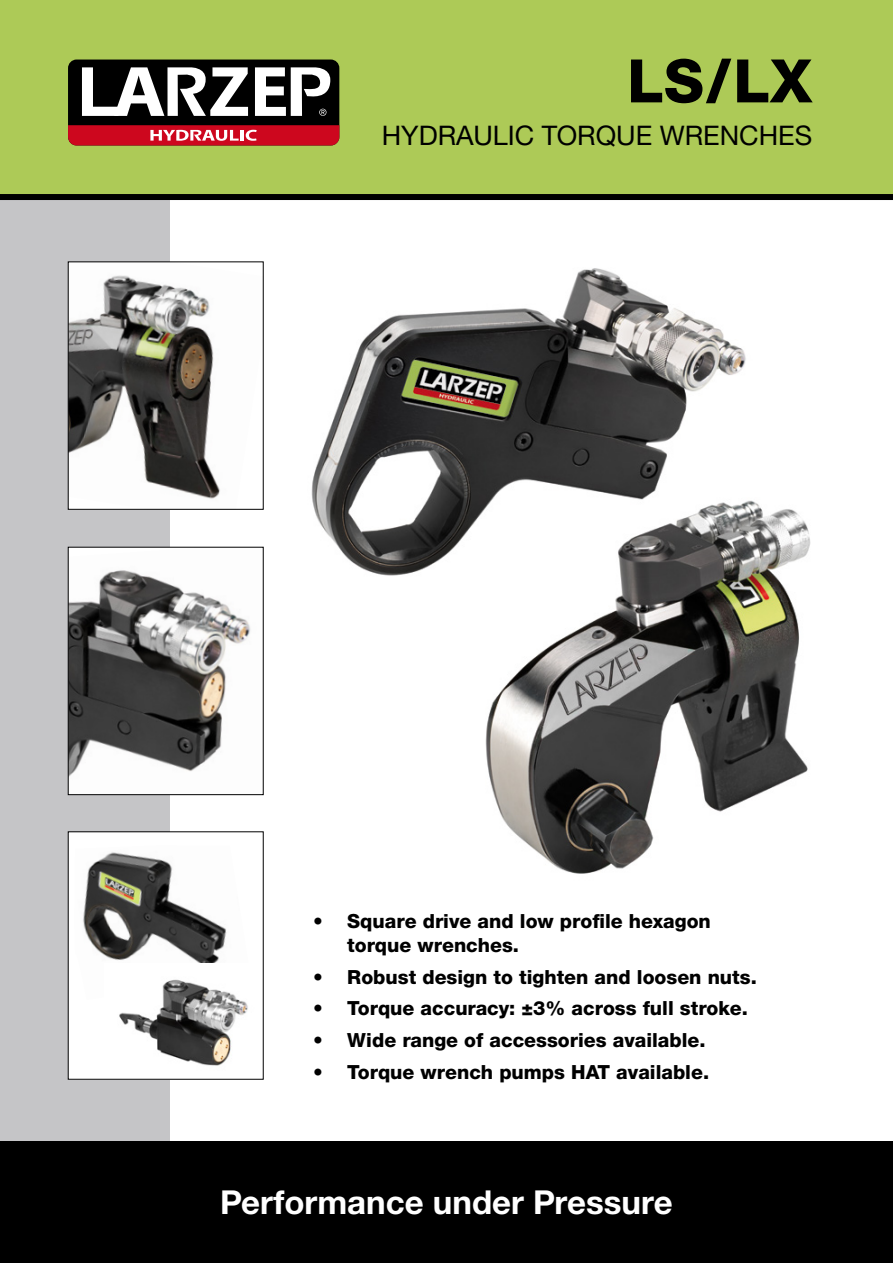
<style>
.page{position:relative;width:893px;height:1263px;background:#fff}
.page>*{position:absolute;margin:0;border:0;box-sizing:border-box;transform-origin:0 0}
.t1{font:800 60px "Helvetica Neue LTW1 G";color:#000}
.t2{font:700 33px "Helvetica Neue LTW1 G";color:#fff}
.t3{font:27px "Helvetica Neue LTW1 G";color:#000}
.t4{font:800 19.5px/23.4px "Helvetica Neue LTW1 G";color:#000}
</style>
<div class="page">
<div style="left:0;top:200px;width:170px;height:941px;background:#c5c5c7"></div>
<div style="left:0;top:0;width:893px;height:197px;background:#adca57"></div>
<div style="left:0;top:1141px;width:893px;height:122px;background:#000"></div>
<div style="left:68px;top:60px;width:271px;height:85px;background:#000;border-radius:9px"></div>
<svg style="left:68px;top:125px;width:271px;height:20px"></svg>
<svg style="left:82px;top:67px;width:166px;height:49px"></svg>
<svg style="left:255px;top:67px;width:75px;height:49px"></svg>
<div style="left:0;top:194px;width:893px;height:6px;background:#000"></div>
<img style="left:70px;top:549px;width:181px;height:244px">
<div style="left:68px;top:547px;width:196px;height:248px;border:1px solid #000"></div>
<img style="left:70px;top:263px;width:150px;height:245px">
<div style="left:68px;top:261px;width:196px;height:249px;border:1px solid #000"></div>
<div style="left:68px;top:832px;width:195px;height:247px;background:#fff"></div>
<img style="left:311px;top:268px;width:435px;height:308px">
<img style="left:473px;top:492px;width:338px;height:382px">
<img style="left:83px;top:852px;width:144px;height:111px">
<img style="left:119px;top:979px;width:129px;height:87px">
<p class="t1" style="left:627px;top:45px;width:187px">LS/LX</p>
<p class="t3" style="left:382px;top:119px;width:432px">HYDRAULIC TORQUE WRENCHES</p>
<p class="t4" style="left:347px;top:910px;width:365px;text-indent:-34px">• Square drive and low profile hexagon torque wrenches.</p>
<p class="t4" style="left:313px;top:965px;width:445px">• Robust design to tighten and loosen nuts.</p>
<p class="t4" style="left:313px;top:997px;width:436px">• Torque accuracy: ±3% across full stroke.</p>
<p class="t4" style="left:313px;top:1029px;width:394px">• Wide range of accessories available.</p>
<p class="t4" style="left:313px;top:1061px;width:397px">• Torque wrench pumps HAT available.</p>
<h2 class="t2" style="left:220px;top:1182px;width:454px">Performance under Pressure</h2>
</div>
